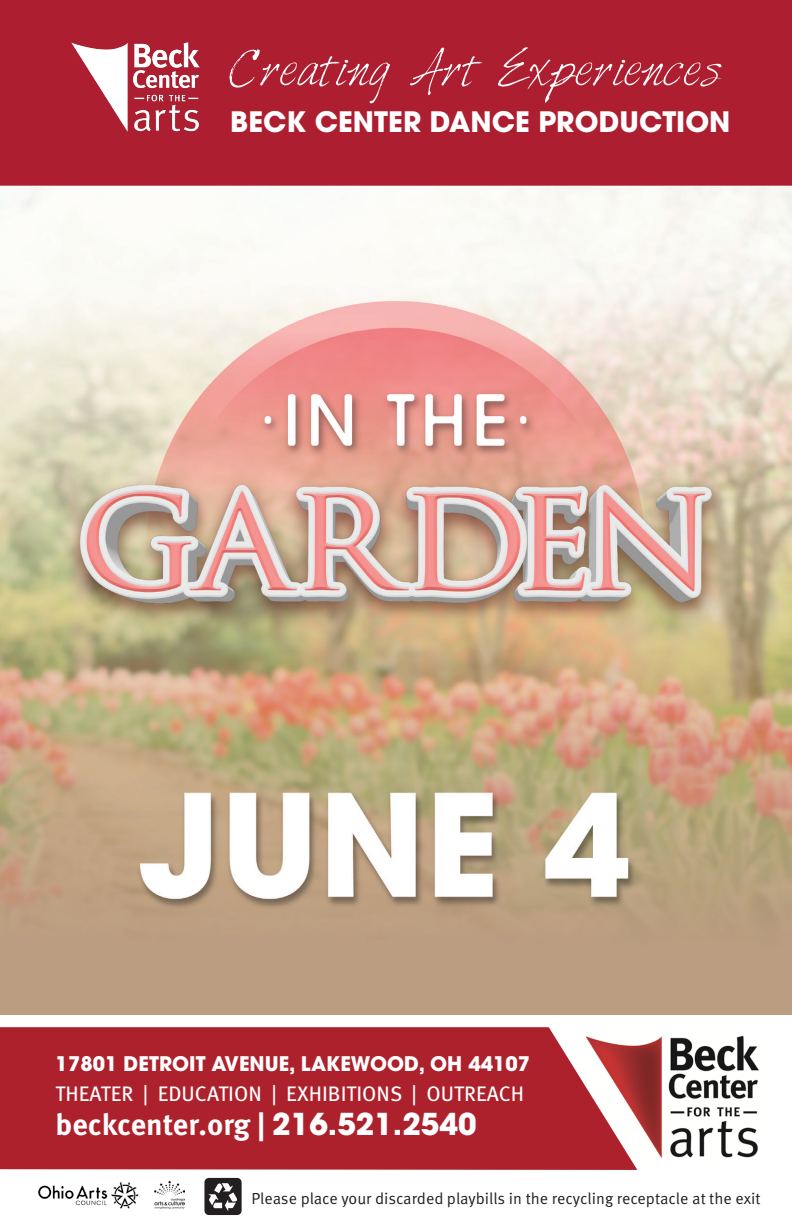
<style>
.page{position:relative;width:792px;height:1224px;background:#fff}
.page>*{position:absolute;margin:0;border:0;box-sizing:border-box;transform-origin:0 0}
.t1{font:700 30px "Meta OT";color:#fff}
.t2{font:700 28px "ITC Avant Garde Pro";color:#fff}
.t3{font:21px "Meta OT";color:#fff}
.t4{font:700 20px "ITC Avant Garde Pro";color:#fff}
.t5{font:16px "Meta Pro Norm";color:#231f20}
.s1{font-family:"ITC Avant Garde Pro"}
</style>
<div class="page">
<div style="left:0;top:0;width:792px;height:186px;background:#ac1e30"></div>
<img style="left:0;top:187px;width:792px;height:827px">
<img style="left:637px;top:1035px;width:122px;height:124px">
<svg style="left:0;top:1027px;width:637px;height:143px;background:#b12d37"></svg>
<svg style="left:204px;top:1178px;width:38px;height:37px"></svg>
<div style="left:205px;top:1179px;width:36px;height:35px;background:#231f20;border-radius:4px"></div>
<svg style="left:208px;top:1183px;width:29px;height:28px"></svg>
<img style="left:154px;top:1182px;width:31px;height:27px">
<img style="left:38px;top:1182px;width:101px;height:27px">
<svg style="left:226px;top:47px;width:496px;height:58px;background:#b23040"></svg>
<img style="left:62px;top:13px;width:147px;height:148px">
<p class="t2" style="left:230px;top:103px;width:502px">BECK CENTER DANCE PRODUCTION</p>
<p class="t4" style="left:56px;top:1050px;width:476px">17801 DETROIT AVENUE, LAKEWOOD, OH 44107</p>
<p class="t3" style="left:56px;top:1081px;width:470px">THEATER | EDUCATION | EXHIBITIONS | OUTREACH</p>
<p class="t1" style="left:56px;top:1106px;width:422px">beckcenter.org | <span class="s1">216.521.2540</span></p>
<p class="t5" style="left:251px;top:1186px;width:511px">Please place your discarded playbills in the recycling receptacle at the exit</p>
</div>
